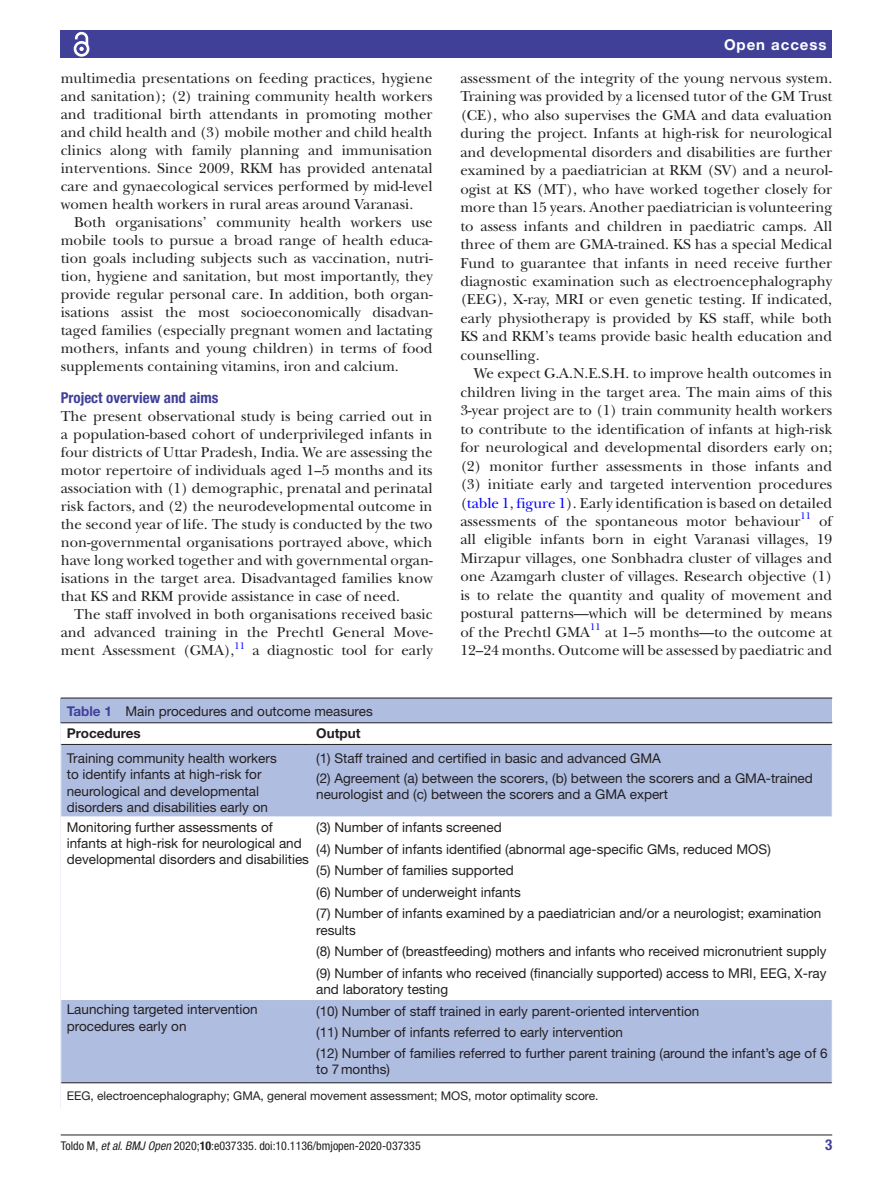
<style>
.page{position:relative;width:893px;height:1191px;background:#fff}
.page>*{position:absolute;margin:0;border:0;box-sizing:border-box;transform-origin:0 0}
.t1{font:15px/18.5px "New Baskerville";color:#231f20;text-align:justify}
.t2{font:700 condensed 15px "Helvetica Neue LT Std";color:#414099}
.t3{font:700 15px "Helvetica Neue LT Std";letter-spacing:.065em;color:#fff}
.t4{font:13.5px/16.2px "Helvetica Neue LT Std";color:#231f20}
.t5{font:700 13.5px "Helvetica Neue LT Std";color:#231f20}
.t6{font:12px "Helvetica Neue LT Std";color:#231f20}
.t7{font:condensed 12px "Helvetica Neue LT Std";color:#231f20}
.t8{font:9.9px "New Baskerville";color:#00f}
.s1{font-weight:700;color:#414099}
.s2{font-weight:700}
.s3{color:#00f}
.s4{font-style:italic}
</style>
<div class="page">
<hr style="left:61px;top:1134px;width:771px;height:1px;background:#231f20">
<div style="left:61px;top:31px;width:771px;height:27px;background:#414099"></div>
<svg style="left:73px;top:31px;width:17px;height:26px"></svg>
<div style="left:61px;top:698px;width:771px;height:411px;background:#afbde1"></div>
<hr style="left:61px;top:697px;width:771px;height:1px;background:#231f20">
<div style="left:61px;top:723px;width:771px;height:386px;background:#fff"></div>
<svg style="left:61px;top:745px;width:771px;height:337px;fill:#fff"></svg>
<hr style="left:61px;top:722px;width:249px;height:1px;background:#231f20">
<hr style="left:61px;top:744px;width:249px;height:1px;background:#231f20">
<hr style="left:310px;top:722px;width:522px;height:1px;background:#231f20">
<hr style="left:310px;top:744px;width:522px;height:1px;background:#231f20">
<hr style="left:310px;top:1082px;width:522px;height:1px;background:#231f20">
<hr style="left:61px;top:1082px;width:249px;height:1px;background:#231f20">
<svg style="left:60px;top:723px;width:1px;height:44px"></svg>
<svg style="left:60px;top:816px;width:1px;height:86px"></svg>
<svg style="left:60px;top:940px;width:1px;height:22px"></svg>
<svg style="left:60px;top:1000px;width:1px;height:43px"></svg>
<svg style="left:60px;top:1082px;width:1px;height:27px"></svg>
<hr style="left:67px;top:1099px;width:765px;height:2px;background:#fff">
<p class="t1" style="left:61px;top:69px;width:373px;line-height:18px">multimedia presentations on feeding practices, hygiene and sanitation); (2) training community health workers and traditional birth attendants in promoting mother and child health and (3) mobile mother and child health clinics along with family planning and immunisation interventions. Since 2009, RKM has provided antenatal care and gynaecological services performed by mid-level women health workers in rural areas around Varanasi.</p>
<p class="t1" style="left:61px;top:213px;width:373px;line-height:18px;text-indent:14px">Both organisations’ community health workers use mobile tools to pursue a broad range of health educa&shy;tion goals including subjects such as vaccination, nutri&shy;tion, hygiene and sanitation, but most importantly, they provide regular personal care. In addition, both organ&shy;isations assist the most socioeconomically disadvan&shy;taged families (especially pregnant women and lactating mothers, infants and young children) in terms of food supplements containing vitamins, iron and calcium.</p>
<p class="t2" style="left:61px;top:389px;width:159px">Project overview and aims</p>
<p class="t1" style="left:61px;top:407px;width:373px;line-height:18px">The present observational study is being carried out in a population-based cohort of underprivileged infants in four districts of Uttar Pradesh, India. We are assessing the motor repertoire of individuals aged 1–5 months and its association with (1) demographic, prenatal and perinatal risk factors, and (2) the neurodevelopmental outcome in the second year of life. The study is conducted by the two non-governmental organisations portrayed above, which have long worked together and with governmental organ&shy;isations in the target area. Disadvantaged families know that KS and RKM provide assistance in case of need.</p>
<p class="t1" style="left:61px;top:605px;width:373px;line-height:18px;text-indent:14px">The staff involved in both organisations received basic and advanced training in the Prechtl General Move&shy;ment Assessment (GMA),</p>
<p class="t8" style="left:235px;top:639px;width:12px">11</p>
<p class="t1" style="left:252px;top:641px;width:182px">a diagnostic tool for early</p>
<p class="t4" style="left:67px;top:700px;width:308px;line-height:22px"><span class="s1">Table 1</span> Main procedures and outcome measures<br><span class="s2">Procedures</span></p>
<p class="t5" style="left:316px;top:725px;width:46px">Output</p>
<p class="t3" style="left:724px;top:35px;width:104px">Open access</p>
<p class="t1" style="left:460px;top:69px;width:373px">assessment of the integrity of the young nervous system.<br>Training was provided by a licensed tutor of the GM Trust (CE), who also supervises the GMA and data evaluation during the project. Infants at high-risk for neurological and developmental disorders and disabilities are further examined by a paediatrician at RKM (SV) and a neurol&shy;ogist at KS (MT), who have worked together closely for more than 15 years. Another paediatrician is volunteering to assess infants and children in paediatric camps. All three of them are GMA-trained. KS has a special Medical Fund to guarantee that infants in need receive further diagnostic examination such as electroencephalography (EEG), X-ray, MRI or even genetic testing. If indicated, early physiotherapy is provided by KS staff, while both KS and RKM’s teams provide basic health education and counselling.</p>
<p class="t1" style="left:460px;top:364px;width:373px;text-indent:14px">We expect G.A.N.E.S.H. to improve health outcomes in children living in the target area. The main aims of this 3-year project are to (1) train community health workers to contribute to the identification of infants at high-risk for neurological and developmental disorders early on; (2) monitor further assessments in those infants and (3) initiate early and targeted intervention procedures (<span class="s3">table 1</span>, <span class="s3">figure 1</span>). Early identification is based on detailed assessments of the spontaneous motor behaviour<sup>11</sup></p>
<p class="t1" style="left:460px;top:512px;width:373px;text-indent:359px">of all eligible infants born in eight Varanasi villages, 19<br>Mirzapur villages, one Sonbhadra cluster of villages and one Azamgarh cluster of villages. Research objective (1) is to relate the quantity and quality of movement and postural patterns—which will be determined by means of the Prechtl GMA<sup>11</sup> at 1–5 months—to the outcome at 12–24 months. Outcome will be assessed by paediatric and</p>
<p class="t4" style="left:67px;top:750px;width:212px">Training community health workers to identify infants at high-risk for neurological and developmental disorders and disabilities early on</p>
<p class="t4" style="left:316px;top:748px;width:498px;line-height:20.1px">(1) Staff trained and certified in basic and advanced GMA<br>(2) Agreement (a) between the scorers, (b) between the scorers and a GMA-trained</p>
<p class="t4" style="left:316px;top:786px;width:353px">neurologist and (c) between the scorers and a GMA expert</p>
<p class="t4" style="left:67px;top:818px;width:244px">Monitoring further assessments of infants at high-risk for neurological and developmental disorders and disabilities</p>
<p class="t4" style="left:316px;top:816px;width:507px;line-height:21.6px">(3) Number of infants screened<br>(4) Number of infants identified (abnormal age-specific GMs, reduced MOS)<br>(5) Number of families supported<br>(6) Number of underweight infants<br>(7) Number of infants examined by a paediatrician and/or a neurologist; examination</p>
<p class="t4" style="left:316px;top:919px;width:512px;line-height:21.6px">results<br>(8) Number of (breastfeeding) mothers and infants who received micronutrient supply (9) Number of infants who received (financially supported) access to MRI, EEG, X-ray</p>
<p class="t4" style="left:316px;top:981px;width:134px">and laboratory testing</p>
<p class="t4" style="left:67px;top:1001px;width:192px">Launching targeted intervention procedures early on</p>
<p class="t4" style="left:316px;top:1000px;width:385px;line-height:21.6px">(10) Number of staff trained in early parent-oriented intervention (11) Number of infants referred to early intervention</p>
<p class="t4" style="left:316px;top:1044px;width:513px">(12) Number of families referred to further parent training (around the infant’s age of 6 to 7months)</p>
<p class="t6" style="left:67px;top:1089px;width:533px">EEG, electroencephalography; GMA, general movement assessment; MOS, motor optimality score.</p>
<p class="t7" style="left:61px;top:1138px;width:362px">Toldo M, <span class="s4">et al</span>. <span class="s4">BMJ Open</span> 2020;<span class="s2">10</span>:e037335. doi:10.1136/bmjopen-2020-037335</p>
<p class="t2" style="left:825px;top:1135px;width:9px">3</p>
</div>
